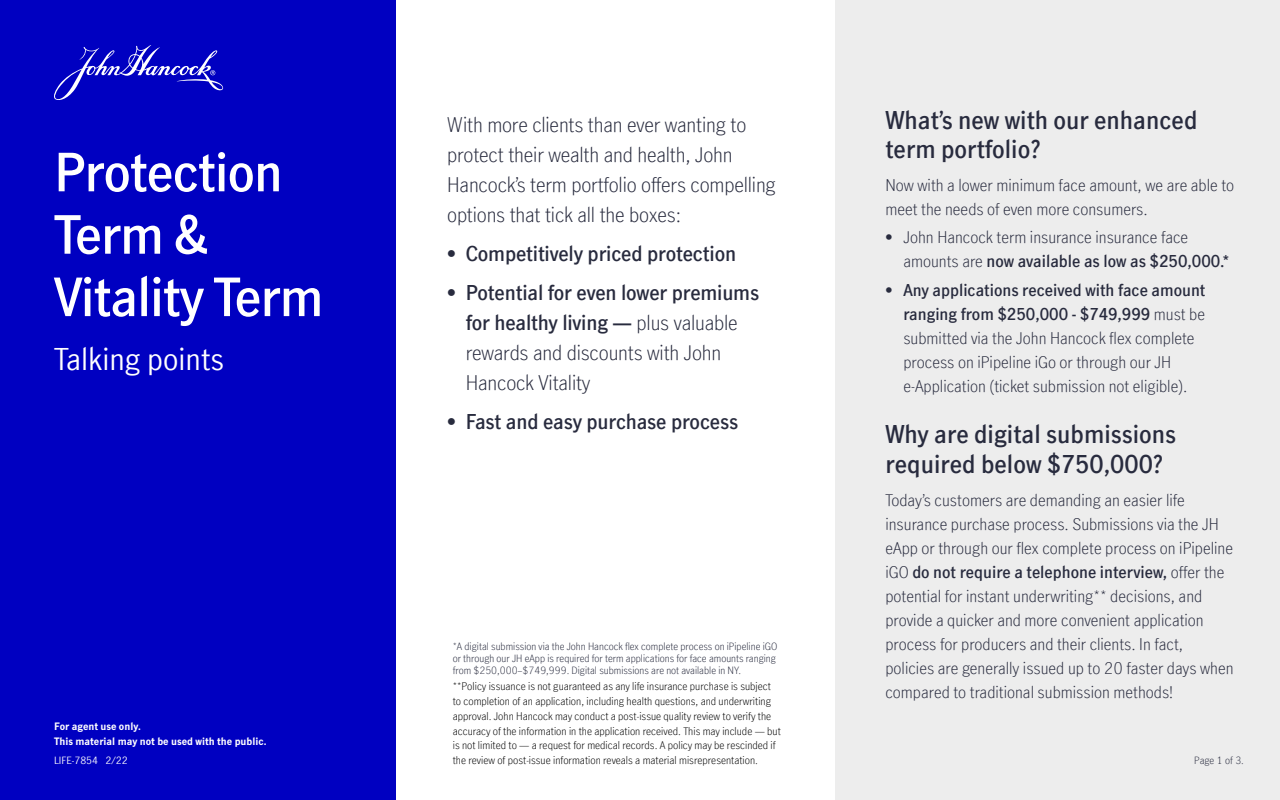
<style>
.page{position:relative;width:1280px;height:800px;background:#fff}
.page>*{position:absolute;margin:0;border:0;box-sizing:border-box;transform-origin:0 0}
.t1{font:600 52px/62.4px "Manulife JH Sans Optimized";letter-spacing:-.02em;color:#fff}
.body_text{font:30px "Manulife JH Sans Optimized";color:#fff}
.t2{font:600 24px/28.8px "Manulife JH Sans Optimized";color:#282b3e}
.txt{font:300 20px/30px "Manulife JH Sans Optimized";letter-spacing:-.01em;color:#282b3e}
.txt-2{font:600 20px "Manulife JH Sans Optimized";letter-spacing:-.01em;color:#282b3e}
.t3{font:300 16px/24px "Manulife JH Sans Optimized";color:#282b3e}
.body_text-2{font:300 10.5px/14.8px "Manulife JH Sans Optimized";color:#000}
.body_text-3{font:300 10px/12px "Manulife JH Sans Optimized";color:#282b3e}
.t4{font:700 10px/15px "Manulife JH Sans Optimized";color:#fff}
.t5{font:10px "Manulife JH Sans Optimized";color:#fff}
.s1{font-weight:300}
.s2{font-weight:600}
</style>
<div class="page">
<div style="left:836px;top:0;width:444px;height:800px;background:#ededed"></div>
<div style="left:0;top:0;width:396px;height:800px;background:#0000c1"></div>
<svg style="left:54px;top:45px;width:169px;height:55px"></svg>
<p class="t1" style="left:54px;top:139px;width:271px">Protection<br>Term &amp;<br>Vitality Term</p>
<p class="body_text" style="left:54px;top:338px;width:172px">Talking points</p>
<p class="t4" style="left:54px;top:718px;width:214px">For agent use only.<br>This material may not be used with the public.</p>
<p class="t5" style="left:54px;top:754px;width:75px">LIFE-7854 2/22</p>
<p class="txt" style="left:447px;top:108px;width:330px">With more clients than ever wanting to protect their wealth and health, John Hancock’s term portfolio offers compelling options that tick all the boxes:</p>
<p class="txt-2" style="left:447px;top:240px;width:290px"><span class="s1">•</span> Competitively priced protection</p>
<p class="txt" style="left:466px;top:277px;width:295px;text-indent:-19px">• <span class="s2">Potential for even lower premiums for healthy living —</span> plus valuable rewards and discounts with John<br>Hancock Vitality</p>
<p class="txt-2" style="left:447px;top:408px;width:293px"><span class="s1">•</span> Fast and easy purchase process</p>
<p class="body_text-3" style="left:453px;top:640px;width:326px">*A digital submission via the John Hancock flex complete process on iPipeline iGO or through our JH eApp is required for term applications for face amounts ranging from $250,000–$749,999. Digital submissions are not available in NY.</p>
<p class="body_text-2" style="left:453px;top:679px;width:330px">**Policy issuance is not guaranteed as any life insurance purchase is subject to completion of an application, including health questions, and underwriting approval. John Hancock may conduct a post-issue quality review to verify the accuracy of the information in the application received. This may include — but is not limited to — a request for medical records. A policy may be rescinded if the review of post-issue information reveals a material misrepresentation.</p>
<p class="t2" style="left:885px;top:105px;width:314px">What’s new with our enhanced term portfolio?</p>
<p class="t3" style="left:885px;top:172px;width:350px">Now with a lower minimum face amount, we are able to meet the needs of even more consumers.</p>
<p class="t3" style="left:903px;top:225px;width:328px;text-indent:-18px">• John Hancock term insurance insurance face amounts are <span class="s2">now available as low as $250,000.*</span></p>
<p class="t3" style="left:903px;top:277px;width:304px;text-indent:-18px">• <span class="s2">Any applications received with face amount ranging from $250,000 - $749,999</span> must be submitted via the John Hancock flex complete process on iPipeline iGo or through our JH e-Application (ticket submission not eligible).</p>
<p class="t2" style="left:885px;top:418px;width:292px;line-height:30px">Why are digital submissions required below $750,000?</p>
<p class="t3" style="left:885px;top:488px;width:350px">Today’s customers are demanding an easier life insurance purchase process. Submissions via the JH eApp or through our flex complete process on iPipeline iGO <span class="s2">do not require a telephone interview,</span> offer the potential for instant underwriting** decisions, and provide a quicker and more convenient application process for producers and their clients. In fact, policies are generally issued up to 20 faster days when compared to traditional submission methods!</p>
<p class="body_text-3" style="left:1194px;top:754px;width:51px">Page 1 of 3.</p>
</div>
